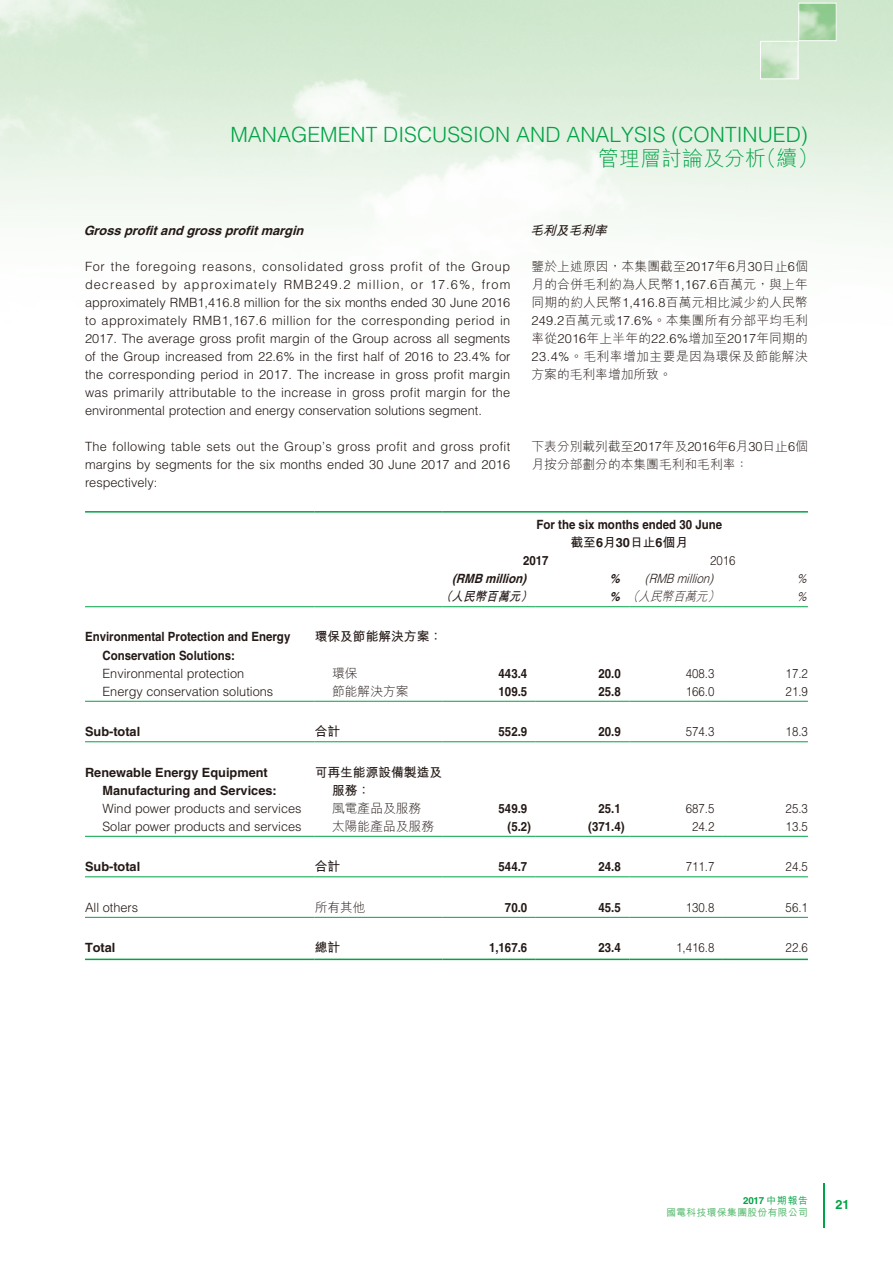
<style>
.page{position:relative;width:893px;height:1263px;background:#fff}
.page>*{position:absolute;margin:0;border:0;box-sizing:border-box;transform-origin:0 0}
.t1{font:300 21px "Helvetica LT Std";color:#00a345}
.t2{font:300 21px "M Hei HK";color:#00a345}
.t3{font:300 12.75px/18px "Helvetica LT Std";color:#231916;text-align:justify}
.t4{font:300 12.75px/18px "M Hei HK";color:#231916;text-align:justify}
.t5{font:700 12.75px/18px "Helvetica LT Std";color:#231916;scale:.9 1}
.t6{font:300 12.75px "Helvetica LT Std";color:#231916;scale:.9 1}
.t7{font:700 12.75px/18px "Helvetica LT Std";color:#231916}
.t8{font:700 12.75px/18px "M Hei HK";color:#231916}
.t9{font:italic 700 12.75px "Helvetica LT Std";color:#231916}
.t10{font:italic 300 12.75px "Helvetica LT Std";color:#231916;scale:.9 1}
.t11{font:italic 700 12.75px "Helvetica LT Std";color:#231916;scale:.9 1}
.t12{font:italic 300 12.75px "M Hei HK";color:#231916;scale:.9 1}
.t13{font:italic 700 12.75px "M Hei HK";color:#231916;scale:.9 1}
.t14{font:italic 700 12.75px "M Hei HK";color:#231916}
.t15{font:700 12.75px "Helvetica LT Std";color:#00a345}
.t16{font:500 9.75px "M Hei HK";letter-spacing:.04em;color:#48b362}
.t17{font:700 9.75px "Helvetica LT Std";color:#00a345}
.s1{font-family:"Helvetica LT Std"}
.s2{font-family:"Helvetica LT Std";font-weight:700}
.s3{font-family:"M Hei HK";font-weight:500}
</style>
<div class="page">
<img style="left:0;top:0;width:893px;height:1228px">
<img style="left:762px;top:43px;width:34px;height:34px">
<div style="left:760px;top:41px;width:38px;height:38px;border:1px solid #fff"></div>
<img style="left:800px;top:5px;width:35px;height:34px">
<div style="left:798px;top:3px;width:39px;height:38px;border:1px solid #fff"></div>
<hr style="left:824px;top:1183px;width:1px;height:44px;background:#00a345">
<hr style="left:85px;top:511px;width:230px;height:2px;background:#00a345">
<hr style="left:315px;top:511px;width:127px;height:2px;background:#00a345">
<hr style="left:442px;top:511px;width:366px;height:2px;background:#00a345">
<hr style="left:85px;top:606px;width:230px;height:1px;background:#00a345">
<hr style="left:315px;top:606px;width:127px;height:1px;background:#00a345">
<hr style="left:442px;top:606px;width:94px;height:1px;background:#00a345">
<hr style="left:536px;top:606px;width:93px;height:1px;background:#00a345">
<hr style="left:629px;top:606px;width:94px;height:1px;background:#00a345">
<hr style="left:723px;top:606px;width:85px;height:1px;background:#00a345">
<hr style="left:85px;top:701px;width:230px;height:1px;background:#00a345">
<hr style="left:315px;top:701px;width:127px;height:1px;background:#00a345">
<hr style="left:442px;top:701px;width:94px;height:1px;background:#00a345">
<hr style="left:536px;top:701px;width:93px;height:1px;background:#00a345">
<hr style="left:629px;top:701px;width:94px;height:1px;background:#00a345">
<hr style="left:723px;top:701px;width:85px;height:1px;background:#00a345">
<hr style="left:85px;top:741px;width:230px;height:1px;background:#00a345">
<hr style="left:315px;top:741px;width:127px;height:1px;background:#00a345">
<hr style="left:442px;top:741px;width:94px;height:1px;background:#00a345">
<hr style="left:536px;top:741px;width:93px;height:1px;background:#00a345">
<hr style="left:629px;top:741px;width:94px;height:1px;background:#00a345">
<hr style="left:723px;top:741px;width:85px;height:1px;background:#00a345">
<hr style="left:85px;top:836px;width:230px;height:1px;background:#00a345">
<hr style="left:315px;top:836px;width:127px;height:1px;background:#00a345">
<hr style="left:442px;top:836px;width:94px;height:1px;background:#00a345">
<hr style="left:536px;top:836px;width:93px;height:1px;background:#00a345">
<hr style="left:629px;top:836px;width:94px;height:1px;background:#00a345">
<hr style="left:723px;top:836px;width:85px;height:1px;background:#00a345">
<hr style="left:85px;top:876px;width:230px;height:1px;background:#00a345">
<hr style="left:315px;top:876px;width:127px;height:1px;background:#00a345">
<hr style="left:442px;top:876px;width:94px;height:1px;background:#00a345">
<hr style="left:536px;top:876px;width:93px;height:1px;background:#00a345">
<hr style="left:629px;top:876px;width:94px;height:1px;background:#00a345">
<hr style="left:723px;top:876px;width:85px;height:1px;background:#00a345">
<hr style="left:85px;top:917px;width:230px;height:1px;background:#00a345">
<hr style="left:315px;top:917px;width:127px;height:1px;background:#00a345">
<hr style="left:442px;top:917px;width:94px;height:1px;background:#00a345">
<hr style="left:536px;top:917px;width:93px;height:1px;background:#00a345">
<hr style="left:629px;top:917px;width:94px;height:1px;background:#00a345">
<hr style="left:723px;top:917px;width:85px;height:1px;background:#00a345">
<hr style="left:85px;top:958px;width:230px;height:2px;background:#00a345">
<hr style="left:315px;top:958px;width:127px;height:2px;background:#00a345">
<hr style="left:442px;top:958px;width:94px;height:2px;background:#00a345">
<hr style="left:536px;top:958px;width:93px;height:2px;background:#00a345">
<hr style="left:629px;top:958px;width:94px;height:2px;background:#00a345">
<hr style="left:723px;top:958px;width:85px;height:2px;background:#00a345">
<h1 class="t1" style="left:230px;top:121px;width:579px">MANAGEMENT DISCUSSION AND ANALYSIS (CONTINUED)</h1>
<h1 class="t2" style="left:598px;top:147px;width:222px">管理層討論及分析（續）</h1>
<p class="t9" style="left:84px;top:222px;width:225px">Grossprofitand grossprofitmargin</p>
<p class="t3" style="left:85px;top:257px;width:427px">For the foregoing reasons, consolidated gross profit of the Group decreased by approximately RMB249.2 million, or 17.6%, from approximately RMB1,416.8 million for the six months ended 30 June 2016 to approximately RMB1,167.6 million for the corresponding period in 2017. The average gross profit margin of the Group across all segments of the Group increased from 22.6% in the first half of 2016 to 23.4% for the corresponding period in 2017. The increase in gross profit margin was primarily attributable to the increase in gross profit margin for the environmental protection and energy conservation solutions segment.</p>
<p class="t3" style="left:85px;top:437px;width:427px">The following table sets out the Group’s gross profit and gross profit margins by segments for the six months ended 30 June 2017 and 2016 respectively:</p>
<p class="t14" style="left:530px;top:221px;width:82px">毛利及毛利率</p>
<p class="t4" style="left:531px;top:257px;width:278px">鑒於上述原因，本集團截至<span class="s1">2017</span>年<span class="s1">6</span>月<span class="s1">30</span>日止<span class="s1">6</span>個月的合併毛利約為人民幣<span class="s1">1,167.6</span>百萬元，與上年同期的約人民幣<span class="s1">1,416.8</span>百萬元相比減少約人民幣<span class="s1">249.2</span>百萬元或<span class="s1">17.6%</span>。本集團所有分部平均毛利率從<span class="s1">2016</span>年上半年的<span class="s1">22.6%</span>增加至<span class="s1">2017</span>年同期的<span class="s1">23.4%</span>。毛利率增加主要是因為環保及節能解決方案的毛利率增加所致。</p>
<p class="t4" style="left:532px;top:437px;width:278px">下表分別載列截至<span class="s1">2017</span>年及<span class="s1">2016</span>年<span class="s1">6</span>月<span class="s1">30</span>日止<span class="s1">6</span>個月按分部劃分的本集團毛利和毛利率：</p>
<p class="t5" style="left:537px;top:515px;width:208px">For the six months ended 30 June</p>
<p class="t8" style="left:570px;top:532px;width:119px">截至<span class="s1">6</span>月<span class="s1">30</span>日止<span class="s1">6</span>個月</p>
<p class="t5" style="left:523px;top:551px;width:30px">2017</p>
<p class="t6" style="left:710px;top:552px;width:30px">2016</p>
<p class="t11" style="left:452px;top:571px;width:88px">(RMB million)</p>
<p class="t11" style="left:609px;top:571px;width:17px">%</p>
<p class="t10" style="left:645px;top:570px;width:82px">(RMBmillion)</p>
<p class="t10" style="left:796px;top:570px;width:18px">%</p>
<p class="t13" style="left:440px;top:587px;width:108px">（人民幣百萬元）</p>
<p class="t12" style="left:609px;top:590px;width:127px"><span class="s2">%</span> （人民幣百萬元）</p>
<p class="t10" style="left:796px;top:588px;width:18px">%</p>
<p class="t5" style="left:102px;top:628px;width:210px;text-indent:-17px">Environmental Protection and Energy<br>Conservation Solutions:</p>
<p class="t8" style="left:315px;top:627px;width:129px">環保及節能解決方案：</p>
<p class="t3" style="left:102px;top:664px;width:143px">Environmental protection</p>
<p class="t4" style="left:332px;top:664px;width:27px">環保</p>
<p class="t5" style="left:499px;top:664px;width:33px">443.4</p>
<p class="t5" style="left:598px;top:664px;width:26px">20.0</p>
<p class="t6" style="left:686px;top:665px;width:33px">408.3</p>
<p class="t6" style="left:786px;top:665px;width:26px">17.2</p>
<p class="t3" style="left:102px;top:682px;width:172px">Energy conservation solutions</p>
<p class="t4" style="left:332px;top:682px;width:78px">節能解決方案</p>
<p class="t5" style="left:499px;top:682px;width:33px">109.5</p>
<p class="t5" style="left:598px;top:682px;width:26px">25.8</p>
<p class="t6" style="left:686px;top:683px;width:33px">166.0</p>
<p class="t6" style="left:786px;top:683px;width:26px">21.9</p>
<p class="t7" style="left:85px;top:722px;width:57px">Sub-total</p>
<p class="t8" style="left:315px;top:721px;width:27px">合計</p>
<p class="t5" style="left:499px;top:722px;width:33px">552.9</p>
<p class="t5" style="left:598px;top:722px;width:26px">20.9</p>
<p class="t6" style="left:686px;top:723px;width:33px">574.3</p>
<p class="t6" style="left:786px;top:723px;width:26px">18.3</p>
<p class="t7" style="left:102px;top:763px;width:176px;text-indent:-17px">Renewable Energy Equipment<br>Manufacturing and Services:</p>
<p class="t8" style="left:332px;top:762px;width:112px;text-indent:-17px">可再生能源設備製造及服務：</p>
<p class="t3" style="left:102px;top:799px;width:201px">Wind power products and services</p>
<p class="t4" style="left:332px;top:799px;width:91px">風電產品及服務</p>
<p class="t5" style="left:499px;top:799px;width:33px">549.9</p>
<p class="t5" style="left:598px;top:799px;width:26px">25.1</p>
<p class="t6" style="left:686px;top:800px;width:33px">687.5</p>
<p class="t6" style="left:786px;top:800px;width:26px">25.3</p>
<p class="t3" style="left:102px;top:817px;width:201px">Solar power products and services</p>
<p class="t4" style="left:332px;top:817px;width:103px">太陽能產品及服務</p>
<p class="t5" style="left:507px;top:817px;width:28px">(5.2)</p>
<p class="t5" style="left:588px;top:817px;width:42px">(371.4)</p>
<p class="t6" style="left:692px;top:818px;width:26px">24.2</p>
<p class="t6" style="left:786px;top:818px;width:26px">13.5</p>
<p class="t7" style="left:85px;top:857px;width:57px">Sub-total</p>
<p class="t8" style="left:315px;top:856px;width:27px">合計</p>
<p class="t5" style="left:499px;top:857px;width:33px">544.7</p>
<p class="t5" style="left:598px;top:857px;width:26px">24.8</p>
<p class="t6" style="left:686px;top:858px;width:33px">711.7</p>
<p class="t6" style="left:786px;top:858px;width:26px">24.5</p>
<p class="t3" style="left:85px;top:898px;width:55px">All others</p>
<p class="t4" style="left:315px;top:898px;width:52px">所有其他</p>
<p class="t5" style="left:505px;top:898px;width:26px">70.0</p>
<p class="t5" style="left:598px;top:898px;width:26px">45.5</p>
<p class="t6" style="left:686px;top:899px;width:33px">130.8</p>
<p class="t6" style="left:786px;top:899px;width:26px">56.1</p>
<p class="t7" style="left:85px;top:938px;width:32px">Total</p>
<p class="t8" style="left:315px;top:937px;width:27px">總計</p>
<p class="t5" style="left:489px;top:938px;width:44px">1,167.6</p>
<p class="t5" style="left:598px;top:938px;width:26px">23.4</p>
<p class="t6" style="left:676px;top:940px;width:44px">1,416.8</p>
<p class="t6" style="left:786px;top:940px;width:26px">22.6</p>
<p class="t17" style="left:743px;top:1194px;width:66px">2017 <span class="s3">中期報告</span></p>
<p class="t16" style="left:666px;top:1205px;width:143px">國電科技環保集團股份有限公司</p>
<p class="t15" style="left:835px;top:1197px;width:16px">21</p>
</div>
